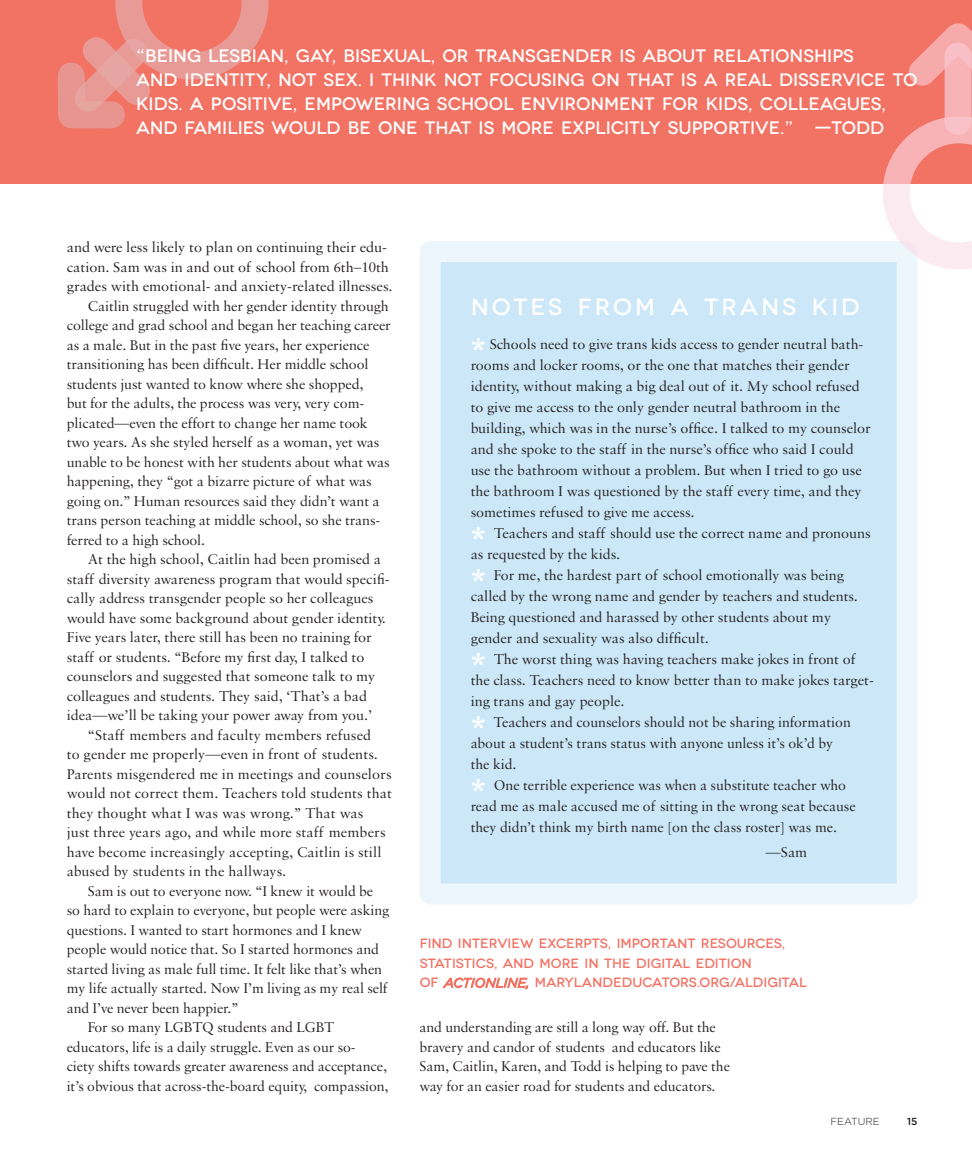
<style>
.page{position:relative;width:972px;height:1161px;background:#fff}
.page>*{position:absolute;margin:0;border:0;box-sizing:border-box;transform-origin:0 0}
.GENERAL_body_text{font:500 23.55px "Novecentowide";letter-spacing:.13em;color:#fff}
.t1{font:500 18px/24px "Novecentowide";color:#fff}
.t2{font:15px/19.5px "Sabon";color:#231f20}
.t3{font:500 13.5px "Novecentowide";color:#f27264}
.t4{font:300 10.2px "Gotham HTF";color:#231f20}
.t5{font:500 10.2px "Gotham HTF";color:#231f20}
.s1{font-family:"Archer";font-weight:700;font-size:33px;color:#fff}
.s2{font-family:"Gotham HTF";font-weight:400;font-style:italic;font-size:13.05px}
.s3{font-family:"Gotham HTF";font-weight:400;font-style:italic}
</style>
<div class="page">
<svg style="left:443px;top:978px;width:85px;height:11px"></svg>
<div style="left:0;top:0;width:972px;height:184px;background:#f27264"></div>
<div style="left:420px;top:241px;width:498px;height:663px;background:#cbe7f8;border:21px solid #ecf6fc"></div>
<svg style="left:852px;top:23px;width:120px;height:253px"></svg>
<svg style="left:58px;top:0;width:211px;height:129px"></svg>
<p class="t1" style="left:136px;top:44px;width:719px">“BEING LESBIAN, GAY, BISEXUAL, OR TRANSGENDER IS ABOUT RELATIONSHIPS</p>
<p class="t1" style="left:136px;top:68px;width:783px">AND IDENTITY, NOT SEX. I THINK NOT FOCUSING ON THAT IS A REAL DISSERVICE TO<br>KIDS. A POSITIVE, EMPOWERING SCHOOL ENVIRONMENT FOR KIDS, COLLEAGUES,<br>AND FAMILIES WOULD BE ONE THAT IS MORE EXPLICITLY SUPPORTIVE.” —TODD</p>
<p class="t2" style="left:67px;top:238px;width:327px">and were less likely to plan on continuing their edu&shy;cation. Sam was in and out of school from 6th–10th grades with emotional- and anxiety-related illnesses.</p>
<p class="t2" style="left:67px;top:296px;width:326px;text-indent:21px">Caitlin struggled with her gender identity through college and grad school and began her teaching career as a male. But in the past five years, her experience transitioning has been difficult. Her middle school students just wanted to know where she shopped,<br>but for the adults, the process was very, very com&shy;plicated—even the effort to change her name took two years. As she styled herself as a woman, yet was unable to be honest with her students about what was happening, they “got a bizarre picture of what was going on.” Human resources said they didn’t want a trans person teaching at middle school, so she trans&shy;ferred to a high school.</p>
<p class="t2" style="left:67px;top:550px;width:324px;text-indent:21px">At the high school, Caitlin had been promised a staff diversity awareness program that would specifi&shy;cally address transgender people so her colleagues would have some background about gender identity.<br>Five years later, there still has been no training for staff or students. “Before my first day, I talked to counselors and suggested that someone talk to my colleagues and students. They said, ‘That’s a bad idea—we’ll be taking your power away from you.’</p>
<p class="t2" style="left:67px;top:725px;width:327px;text-indent:21px">“Staff members and faculty members refused<br>to gender me properly—even in front of students.<br>Parents misgendered me in meetings and counselors would not correct them. Teachers told students that they thought what I was was wrong.” That was<br>just three years ago, and while more staff members have become increasingly accepting, Caitlin is still abused by students in the hallways.</p>
<p class="t2" style="left:67px;top:881px;width:324px;text-indent:21px">Sam is out to everyone now. “I knew it would be so hard to explain to everyone, but people were asking questions. I wanted to start hormones and I knew people would notice that. So I started hormones and started living as male full time. It felt like that’s when my life actually started. Now I’m living as my real self and I’ve never been happier.”</p>
<p class="t2" style="left:88px;top:1018px;width:248px">For so many LGBTQ students and LGBT</p>
<p class="t2" style="left:67px;top:1037px;width:290px">educators, life is a daily struggle. Even as our so-</p>
<p class="t2" style="left:67px;top:1057px;width:323px">ciety shifts towards greater awareness and acceptance, it’s obvious that across-the-board equity, compassion,</p>
<p class="GENERAL_body_text" style="left:471px;top:293px;width:391px">NOTES FROM A TRANS KID</p>
<p class="t2" style="left:471px;top:333px;width:402px;line-height:21px"><span class="s1">*</span> Schools need to give trans kids access to gender neutral bath&shy;rooms and locker rooms, or the one that matches their gender identity, without making a big deal out of it. My school refused to give me access to the only gender neutral bathroom in the building, which was in the nurse’s office. I talked to my counselor and she spoke to the staff in the nurse’s office who said I could use the bathroom without a problem. But when I tried to go use the bathroom I was questioned by the staff every time, and they sometimes refused to give me access.</p>
<p class="t2" style="left:471px;top:522px;width:402px;line-height:21px"><span class="s1">*</span> Teachers and staff should use the correct name and pronouns as requested by the kids.</p>
<p class="t2" style="left:471px;top:564px;width:389px;line-height:21px"><span class="s1">*</span> For me, the hardest part of school emotionally was being called by the wrong name and gender by teachers and students.</p>
<p class="t2" style="left:471px;top:607px;width:362px">Being questioned and harassed by other students about my</p>
<p class="t2" style="left:471px;top:628px;width:240px">gender and sexuality was also difficult.</p>
<p class="t2" style="left:471px;top:648px;width:405px;line-height:21px"><span class="s1">*</span> The worst thing was having teachers make jokes in front of the class. Teachers need to know better than to make jokes target&shy;ing trans and gay people.</p>
<p class="t2" style="left:471px;top:711px;width:382px;line-height:21px"><span class="s1">*</span> Teachers and counselors should not be sharing information about a student’s trans status with anyone unless it’s ok’d by</p>
<p class="t2" style="left:471px;top:754px;width:47px">the kid.</p>
<p class="t2" style="left:471px;top:774px;width:386px;line-height:21px"><span class="s1">*</span> One terrible experience was when a substitute teacher who read me as male accused me of sitting in the wrong seat because they didn’t think my birth name [on the class roster] was me.</p>
<p class="t2" style="left:766px;top:842px;width:43px">—Sam</p>
<p class="t3" style="left:420px;top:935px;width:367px">FIND INTERVIEW EXCERPTS, IMPORTANT RESOURCES,</p>
<p class="t3" style="left:420px;top:955px;width:334px">STATISTICS, AND MORE IN THE DIGITAL EDITION</p>
<p class="t3" style="left:420px;top:975px;width:389px">OF <span class="s2">ACTIONLINE</span><span class="s3">,</span> MARYLANDEDUCATORS.ORG/ALDIGITAL</p>
<p class="t2" style="left:419px;top:1018px;width:312px">and understanding are still a long way off. But the bravery and candor of students and educators like Sam, Caitlin, Karen, and Todd is helping to pave the way for an easier road for students and educators.</p>
<p class="t4" style="left:831px;top:1116px;width:51px">FEATURE</p>
<p class="t5" style="left:907px;top:1115px;width:12px">15</p>
</div>
